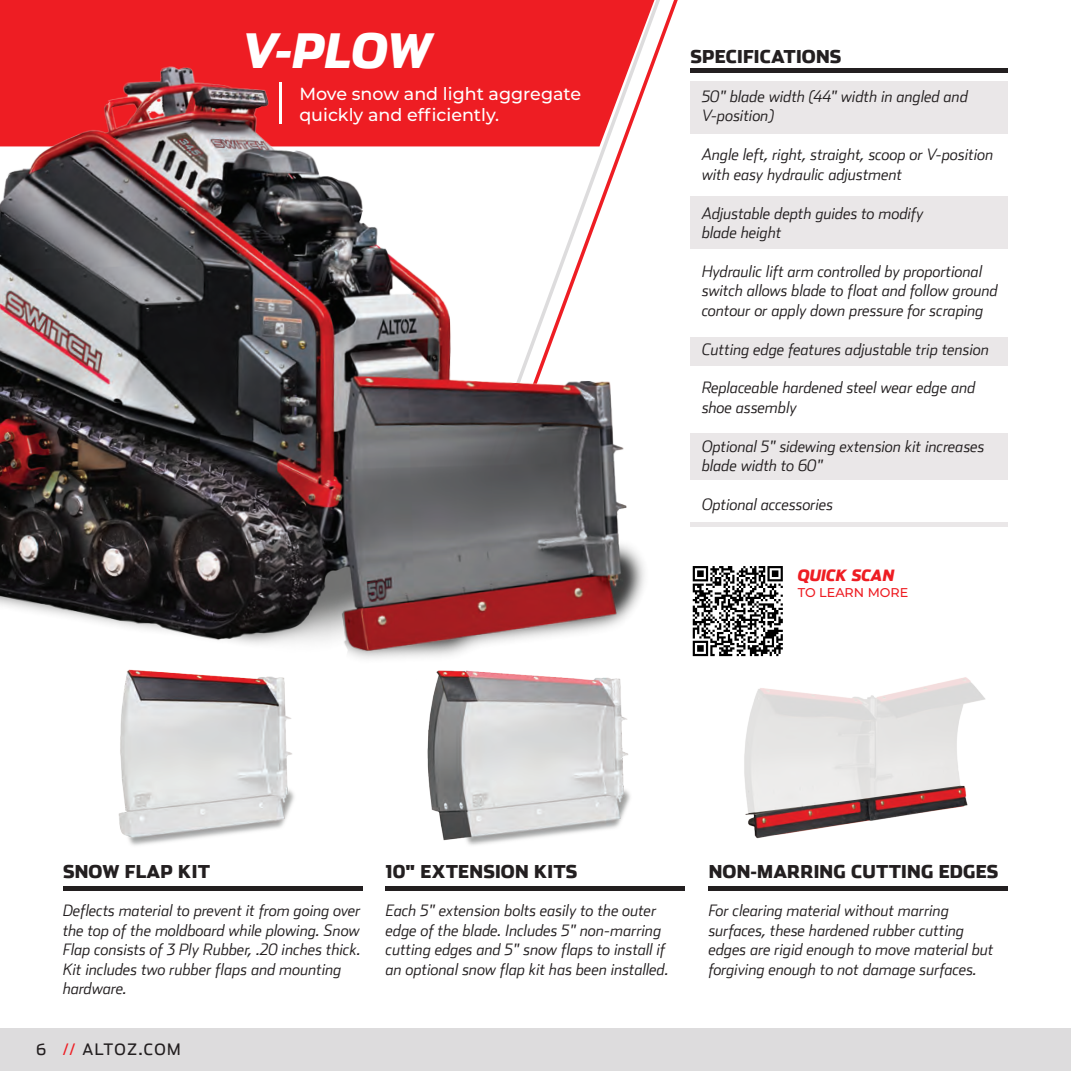
<style>
.page{position:relative;width:1071px;height:1071px;background:#fff}
.page>*{position:absolute;margin:0;border:0;box-sizing:border-box;transform-origin:0 0}
.t1{font:italic 900 47.25px "Stainless";color:#fff}
.t2{font:900 17.68px "Stainless";letter-spacing:.01em;color:#231f20}
.t3{font:500 17.5px/21px "Montserrat";color:#fff}
.t4{font:italic 300 15.92px/19.4px "Stainless";color:#231f20}
.t5{font:15.75px "Stainless";letter-spacing:.085em;color:#231f20}
.t6{font:italic 900 15.58px "Stainless";color:#ee1d23}
.t7{font:500 12.78px "Montserrat";color:#ee1d23}
.s1{color:#ee1d23}
</style>
<div class="page">
<div style="left:0;top:1028px;width:1071px;height:43px;background:#dddcdd"></div>
<div style="left:0;top:0;width:484px;height:63px;background:#ee1d23"></div>
<svg style="left:502px;top:0;width:246px;height:466px"></svg>
<div style="left:691px;top:196px;width:317px;height:53px;background:#eae7e8"></div>
<div style="left:691px;top:81px;width:317px;height:52px;background:#eae7e8"></div>
<div style="left:691px;top:433px;width:317px;height:47px;background:#eae7e8"></div>
<div style="left:691px;top:337px;width:317px;height:28px;background:#eae7e8"></div>
<hr style="left:691px;top:68px;width:317px;height:4px;background:#231f20">
<hr style="left:691px;top:523px;width:317px;height:4px;background:#eae7e8">
<svg style="left:692px;top:566px;width:87px;height:91px"></svg>
<svg style="left:693px;top:566px;width:90px;height:90px"></svg>
<div style="left:63px;top:886px;width:299px;height:5px;background:#231f20"></div>
<img style="left:748px;top:815px;width:159px;height:24px">
<img style="left:118px;top:690px;width:176px;height:156px">
<img style="left:427px;top:690px;width:203px;height:155px">
<div style="left:709px;top:886px;width:299px;height:5px;background:#231f20"></div>
<img style="left:0;top:63px;width:678px;height:627px">
<div style="left:386px;top:886px;width:299px;height:5px;background:#231f20"></div>
<hr style="left:280px;top:83px;width:2px;height:41px;background:#fff">
<svg style="left:744px;top:677px;width:241px;height:138px"></svg>
<p class="t1" style="left:243px;top:21px;width:191px">V-PLOW</p>
<p class="t3" style="left:299px;top:82px;width:283px">Move snow and light aggregate quickly and efficiently.</p>
<p class="t2" style="left:691px;top:45px;width:152px">SPECIFICATIONS</p>
<p class="t4" style="left:702px;top:86px;width:268px">50" blade width (44" width in angled and<br>V-position)</p>
<p class="t4" style="left:702px;top:145px;width:293px">Angle left, right, straight, scoop or V-position with easy hydraulic adjustment</p>
<p class="t4" style="left:702px;top:203px;width:223px">Adjustable depth guides to modify blade height</p>
<p class="t4" style="left:702px;top:261px;width:298px">Hydraulic lift arm controlled by proportional switch allows blade to float and follow ground contour or apply down pressure for scraping</p>
<p class="t4" style="left:702px;top:339px;width:289px">Cutting edge features adjustable trip tension</p>
<p class="t4" style="left:702px;top:378px;width:275px">Replaceable hardened steel wear edge and shoe assembly</p>
<p class="t4" style="left:702px;top:436px;width:284px">Optional 5" sidewing extension kit increases blade width to 60"</p>
<p class="t4" style="left:702px;top:494px;width:133px">Optional accessories</p>
<p class="t6" style="left:798px;top:566px;width:98px">QUICK SCAN</p>
<p class="t7" style="left:798px;top:583px;width:112px">TO LEARN MORE</p>
<p class="t2" style="left:63px;top:860px;width:149px">SNOW FLAP KIT</p>
<p class="t4" style="left:63px;top:901px;width:299px">Deflects material to prevent it from going over the top of the moldboard while plowing. Snow Flap consists of 3 Ply Rubber, .20 inches thick.<br>Kit includes two rubber flaps and mounting hardware.</p>
<p class="t5" style="left:36px;top:1040px;width:11px">6</p>
<p class="t5" style="left:63px;top:1040px;width:119px"><span class="s1">//</span> ALTOZ.COM</p>
<p class="t2" style="left:386px;top:860px;width:193px">10" EXTENSION KITS</p>
<p class="t2" style="left:709px;top:860px;width:291px">NON-MARRING CUTTING EDGES</p>
<p class="t4" style="left:386px;top:901px;width:285px">Each 5" extension bolts easily to the outer edge of the blade. Includes 5" non-marring cutting edges and 5" snow flaps to install if an optional snow flap kit has been installed.</p>
<p class="t4" style="left:709px;top:901px;width:287px">For clearing material without marring surfaces, these hardened rubber cutting edges are rigid enough to move material but forgiving enough to not damage surfaces.</p>
</div>
